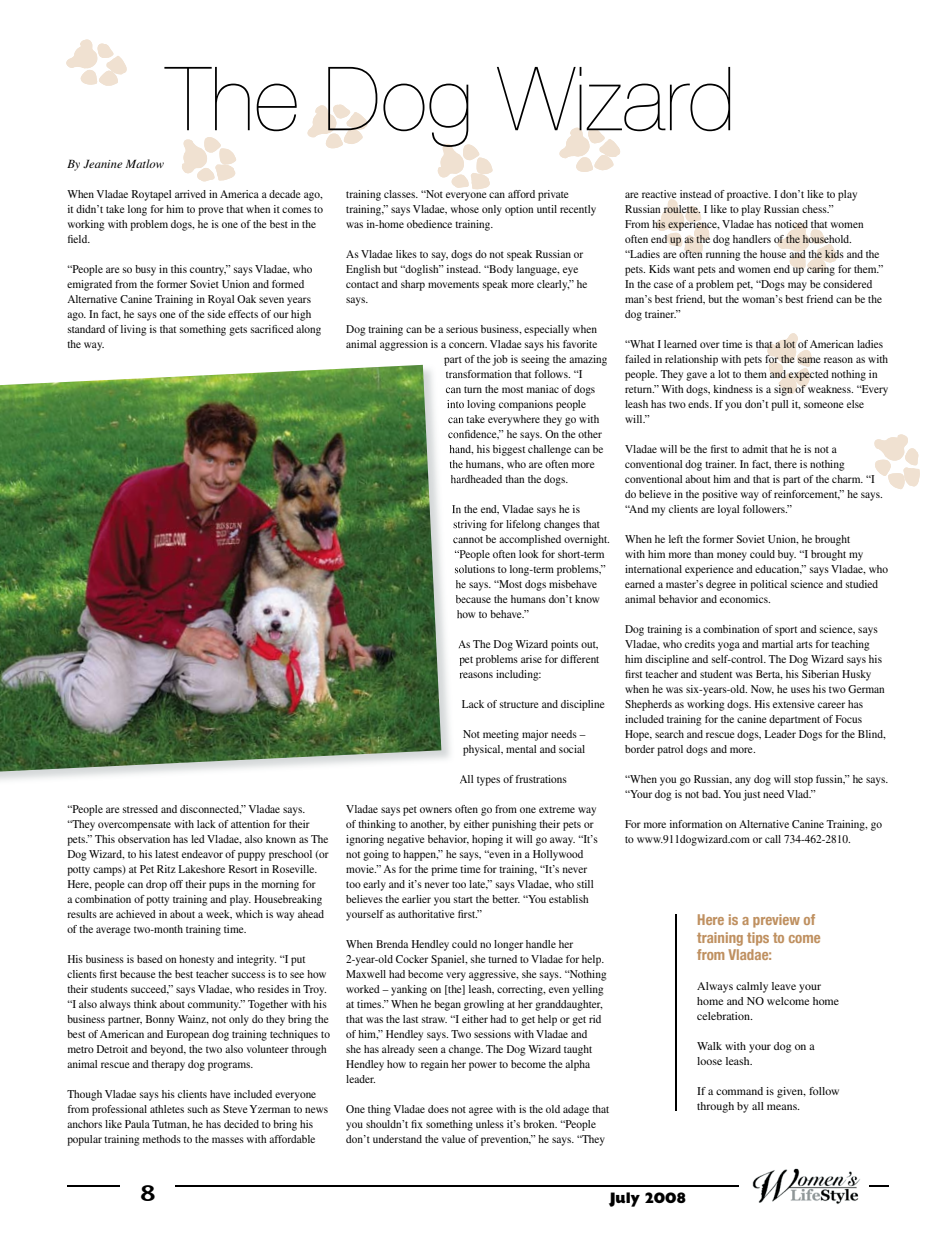
<style>
.page{position:relative;width:934px;height:1238px;background:#fff}
.page>*{position:absolute;margin:0;border:0;box-sizing:border-box;transform-origin:0 0}
.t1{font:200 88.62px "Helvetica Neue";color:#000}
.t2{font:22.5px "Stone Sans Sem ITCTT Semi";color:#000;scale:1.15 1}
.t3{font:700 condensed 15px/17.5px "Helvetica Neue";color:#bf9060}
.t4{font:15px "Gill Sans Extra Bold Display";color:#000}
.t5{font:italic 12.5px "Times";color:#000}
.t6{font:11.88px/15px "Times";color:#000;scale:.95 1}
.t7{font:11.88px/15px "Times";color:#000}
</style>
<div class="page">
<hr style="left:68px;top:1185px;width:52px;height:2px;background:#000">
<hr style="left:175px;top:1185px;width:714px;height:2px;background:#000">
<div style="left:739px;top:1166px;width:130px;height:40px;background:#fff"></div>
<img style="left:752px;top:1168px;width:108px;height:36px">
<svg style="left:66px;top:39px;width:61px;height:47px"></svg>
<svg style="left:182px;top:137px;width:54px;height:44px"></svg>
<svg style="left:438px;top:143px;width:55px;height:46px"></svg>
<svg style="left:656px;top:199px;width:53px;height:54px"></svg>
<svg style="left:767px;top:333px;width:44px;height:61px"></svg>
<svg style="left:307px;top:104px;width:60px;height:45px"></svg>
<svg style="left:559px;top:127px;width:61px;height:45px"></svg>
<svg style="left:777px;top:223px;width:59px;height:49px"></svg>
<svg style="left:874px;top:434px;width:46px;height:55px"></svg>
<img style="left:0;top:364px;width:461px;height:417px">
<svg style="left:444px;top:364px;width:17px;height:1px"></svg>
<img style="left:446px;top:370px;width:15px;height:8px">
<img style="left:446px;top:385px;width:15px;height:10px">
<img style="left:447px;top:400px;width:14px;height:10px">
<svg style="left:448px;top:415px;width:13px;height:70px"></svg>
<svg style="left:452px;top:505px;width:9px;height:98px"></svg>
<svg style="left:457px;top:610px;width:4px;height:8px"></svg>
<svg style="left:458px;top:640px;width:3px;height:40px"></svg>
<img style="left:420px;top:775px;width:41px;height:9px">
<img style="left:0;top:365px;width:441px;height:406px">
<hr style="left:675px;top:913px;width:1px;height:197px;background:#000">
<h1 class="t1" style="left:166px;top:48px;width:571px">The Dog Wizard</h1>
<p class="t5" style="left:67px;top:157px;width:98px">By Jeanine Matlow</p>
<p class="t6" style="left:67px;top:186px;width:271px">When Vladae Roytapel arrived in America a decade ago, it didn’t take long for him to prove that when it comes to working with problem dogs, he is one of the best in the field.</p>
<p class="t6" style="left:67px;top:261px;width:269px">“People are so busy in this country,” says Vladae, who emigrated from the former Soviet Union and formed Alternative Canine Training in Royal Oak seven years ago. In fact, he says one of the side effects of our high standard of living is that something gets sacrificed along the way.</p>
<p class="t6" style="left:67px;top:801px;width:276px">“People are stressed and disconnected,” Vladae says. “They overcompensate with lack of attention for their pets.” This observation has led Vladae, also known as The Dog Wizard, to his latest endeavor of puppy preschool (or potty camps) at Pet Ritz Lakeshore Resort in Roseville.<br>Here, people can drop off their pups in the morning for<br>a combination of potty training and play. Housebreaking results are achieved in about a week, which is way ahead of the average two-month training time.</p>
<p class="t6" style="left:67px;top:951px;width:278px">His business is based on honesty and integrity. “I put clients first because the best teacher success is to see how their students succeed,” says Vladae, who resides in Troy. “I also always think about community.” Together with his business partner, Bonny Wainz, not only do they bring the best of American and European dog training techniques to metro Detroit and beyond, the two also volunteer through animal rescue and therapy dog programs.</p>
<p class="t6" style="left:67px;top:1086px;width:276px">Though Vladae says his clients have included everyone from professional athletes such as Steve Yzerman to news anchors like Paula Tutman, he has decided to bring his popular training methods to the masses with affordable</p>
<p class="t6" style="left:346px;top:186px;width:265px">training classes. “Not everyone can afford private training,” says Vladae, whose only option until recently was in-home obedience training.</p>
<p class="t6" style="left:346px;top:246px;width:255px">As Vladae likes to say, dogs do not speak Russian or English but “doglish” instead. “Body language, eye contact and sharp movements speak more clearly,” he says.</p>
<p class="t6" style="left:346px;top:321px;width:265px">Dog training can be a serious business, especially when</p>
<p class="t6" style="left:346px;top:336px;width:266px">animal aggression is a concern. Vladae says his favorite</p>
<p class="t6" style="left:444px;top:351px;width:173px">part of the job is seeing the amazing</p>
<p class="t6" style="left:445px;top:366px;width:146px">transformation that follows. “I</p>
<p class="t6" style="left:445px;top:381px;width:159px">can turn the most maniac of dogs</p>
<p class="t6" style="left:447px;top:396px;width:148px">into loving companions people</p>
<p class="t6" style="left:448px;top:411px;width:161px">can take everywhere they go with</p>
<p class="t6" style="left:448px;top:426px;width:163px">confidence,” he says. On the other</p>
<p class="t6" style="left:449px;top:441px;width:164px">hand, his biggest challenge can be</p>
<p class="t6" style="left:449px;top:456px;width:155px">the humans, who are often more</p>
<p class="t6" style="left:450px;top:471px;width:125px">hardheaded than the dogs.</p>
<p class="t6" style="left:452px;top:501px;width:136px">In the end, Vladae says he is</p>
<p class="t6" style="left:453px;top:516px;width:156px">striving for lifelong changes that</p>
<p class="t6" style="left:453px;top:531px;width:167px">cannot be accomplished overnight.</p>
<p class="t6" style="left:454px;top:546px;width:160px">“People often look for short-term</p>
<p class="t6" style="left:454px;top:561px;width:161px">solutions to long-term problems,”</p>
<p class="t6" style="left:455px;top:576px;width:150px">he says. “Most dogs misbehave</p>
<p class="t6" style="left:455px;top:591px;width:153px">because the humans don’t know</p>
<p class="t6" style="left:457px;top:606px;width:77px">how to behave.”</p>
<p class="t6" style="left:458px;top:636px;width:150px;text-align:justify">As The Dog Wizard points out, pet problems arise for different reasons including:</p>
<p class="t6" style="left:462px;top:696px;width:152px">Lack of structure and discipline</p>
<p class="t6" style="left:463px;top:726px;width:130px">Not meeting major needs – physical, mental and social</p>
<p class="t6" style="left:459px;top:771px;width:115px">All types of frustrations</p>
<p class="t6" style="left:346px;top:801px;width:266px">Vladae says pet owners often go from one extreme way of thinking to another, by either punishing their pets or ignoring negative behavior, hoping it will go away. “It’s not going to happen,” he says, “even in a Hollywood movie.” As for the prime time for training, “It’s never too early and it’s never too late,” says Vladae, who still believes the earlier you start the better. “You establish yourself as authoritative first.”</p>
<p class="t6" style="left:346px;top:936px;width:276px">When Brenda Hendley could no longer handle her 2-year-old Cocker Spaniel, she turned to Vladae for help.<br>Maxwell had become very aggressive, she says. “Nothing worked – yanking on [the] leash, correcting, even yelling at times.” When he began growling at her granddaughter, that was the last straw. “I either had to get help or get rid of him,” Hendley says. Two sessions with Vladae and<br>she has already seen a change. The Dog Wizard taught Hendley how to regain her power to become the alpha leader.</p>
<p class="t6" style="left:346px;top:1101px;width:278px">One thing Vladae does not agree with is the old adage that you shouldn’t fix something unless it’s broken. “People don’t understand the value of prevention,” he says. “They</p>
<p class="t6" style="left:625px;top:186px;width:274px">are reactive instead of proactive. I don’t like to play Russian roulette. I like to play Russian chess.”<br>From his experience, Vladae has noticed that women often end up as the dog handlers of the household. “Ladies are often running the house and the kids and the pets. Kids want pets and women end up caring for them.” In the case of a problem pet, “Dogs may be considered man’s best friend, but the woman’s best friend can be the dog trainer.”</p>
<p class="t6" style="left:625px;top:336px;width:279px">“What I learned over time is that a lot of American ladies failed in relationship with pets for the same reason as with people. They gave a lot to them and expected nothing in return.” With dogs, kindness is a sign of weakness. “Every leash has two ends. If you don’t pull it, someone else will.”</p>
<p class="t6" style="left:625px;top:441px;width:273px">Vladae will be the first to admit that he is not a conventional dog trainer. In fact, there is nothing conventional about him and that is part of the charm. “I do believe in the positive way of reinforcement,” he says. “And my clients are loyal followers.”</p>
<p class="t6" style="left:625px;top:531px;width:278px">When he left the former Soviet Union, he brought<br>with him more than money could buy. “I brought my international experience and education,” says Vladae, who earned a master’s degree in political science and studied animal behavior and economics.</p>
<p class="t6" style="left:625px;top:621px;width:276px">Dog training is a combination of sport and science, says Vladae, who credits yoga and martial arts for teaching him discipline and self-control. The Dog Wizard says his first teacher and student was Berta, his Siberian Husky when he was six-years-old. Now, he uses his two German Shepherds as working dogs. His extensive career has included training for the canine department of Focus Hope, search and rescue dogs, Leader Dogs for the Blind, border patrol dogs and more.</p>
<p class="t6" style="left:625px;top:771px;width:279px">“When you go Russian, any dog will stop fussin,” he says. “Your dog is not bad. You just need Vlad.”</p>
<p class="t6" style="left:625px;top:816px;width:272px">For more information on Alternative Canine Training, go to www.911dogwizard.com or call 734-462-2810.</p>
<p class="t3" style="left:697px;top:911px;width:125px">Here is a preview of training tips to come from Vladae:</p>
<p class="t7" style="left:697px;top:978px;width:143px">Always calmly leave your home and NO welcome home celebration.</p>
<p class="t7" style="left:697px;top:1038px;width:119px">Walk with your dog on a loose leash.</p>
<p class="t7" style="left:697px;top:1083px;width:144px">If a command is given, follow through by all means.</p>
<h2 class="t2" style="left:140px;top:1174px;width:15px">8</h2>
<p class="t4" style="left:610px;top:1188px;width:78px">July 2008</p>
</div>
